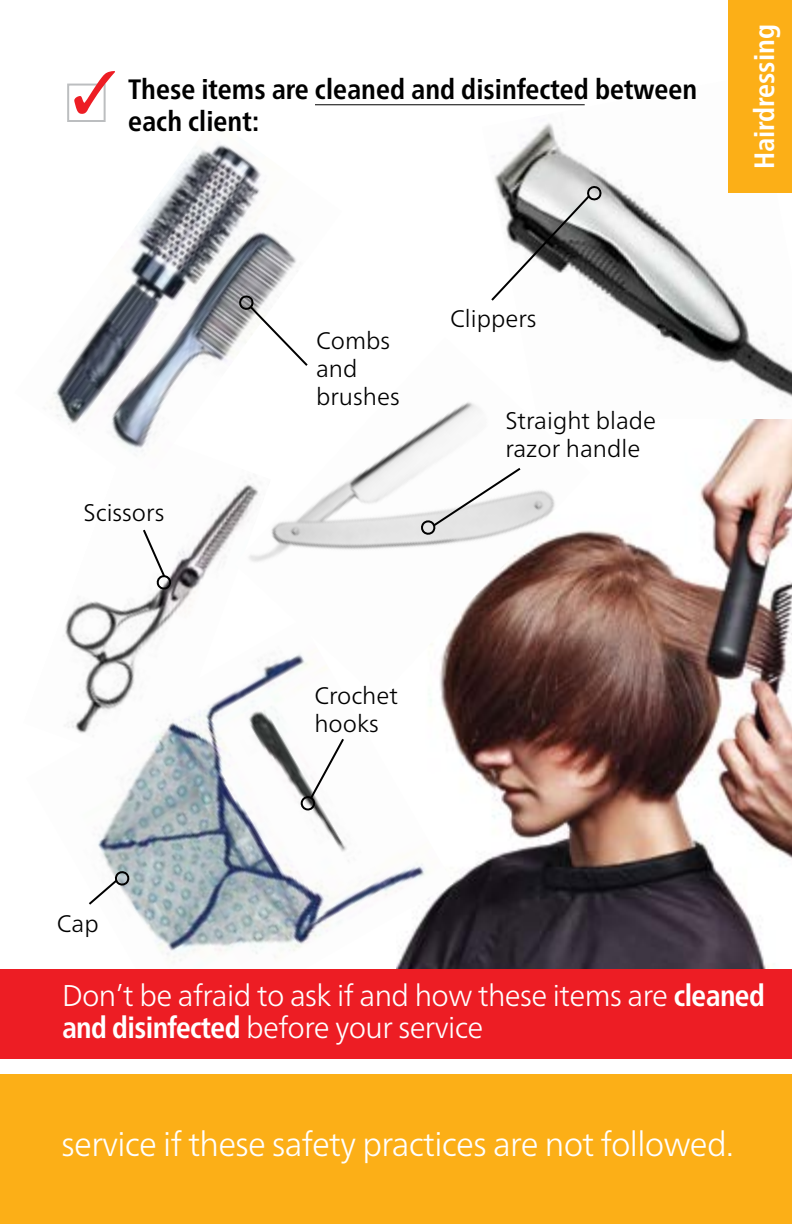
<style>
.page{position:relative;width:792px;height:1224px;background:#fff}
.page>*{position:absolute;margin:0;border:0;box-sizing:border-box;transform-origin:0 0}
.t1{font:300 34px "Frutiger Neue LT Pro";letter-spacing:-.02em;color:#fff}
.Header2{font:300 30px/32px "Frutiger Neue LT Pro";letter-spacing:-.02em;color:#fff}
.Header2-2{font:700 condensed 28px/32px "Frutiger Neue LT Pro";color:#000}
.Header2-3{font:700 condensed 28px "Frutiger Neue LT Pro";color:#fff}
.Header2-4{font:300 24px/28px "Frutiger Neue LT Pro";color:#000}
.s1{color:#ed1d24}
.s2{font-weight:700;font-stretch:condensed}
</style>
<div class="page">
<img style="left:482px;top:75px;width:310px;height:322px">
<img style="left:453px;top:419px;width:339px;height:550px">
<img style="left:68px;top:496px;width:166px;height:123px">
<img style="left:52px;top:144px;width:245px;height:307px">
<img style="left:63px;top:619px;width:390px;height:350px">
<svg style="left:141px;top:528px;width:31px;height:61px"></svg>
<svg style="left:489px;top:183px;width:113px;height:120px"></svg>
<svg style="left:308px;top:737px;width:38px;height:64px"></svg>
<div style="left:300px;top:796px;width:15px;height:15px;border:2px solid #000;border-radius:50%"></div>
<svg style="left:87px;top:869px;width:43px;height:38px"></svg>
<svg style="left:238px;top:296px;width:59px;height:41px"></svg>
<div style="left:729px;top:0;width:63px;height:193px;background:#fcaf17"></div>
<div style="left:0;top:1074px;width:792px;height:150px;background:#fcaf17"></div>
<div style="left:0;top:969px;width:792px;height:90px;background:#ed1d24"></div>
<div style="left:67px;top:84px;width:39px;height:38px;border:2px solid #bcbec0"></div>
<hr style="left:315px;top:104px;width:270px;height:1px;background:#000">
<img style="left:234px;top:337px;width:356px;height:362px">
<svg style="left:421px;top:466px;width:102px;height:71px"></svg>
<p class="Header2-2" style="left:128px;top:73px;width:571px;text-indent:-56px"><span class="s1">✓</span> These items are cleaned and disinfected between each client:</p>
<p class="Header2-4" style="left:84px;top:498px;width:82px">Scissors</p>
<p class="Header2-4" style="left:316px;top:327px;width:85px">Combs and brushes</p>
<p class="Header2-4" style="left:450px;top:304px;width:88px">Clippers</p>
<p class="Header2-4" style="left:505px;top:407px;width:152px">Straight blade razor handle</p>
<p class="Header2-3" style="left:748px;top:169px;width:147px;rotate:-90deg">Hairdressing</p>
<p class="Header2-4" style="left:314px;top:681px;width:85px">Crochet hooks</p>
<p class="Header2-4" style="left:57px;top:910px;width:43px">Cap</p>
<p class="Header2" style="left:62px;top:979px;width:704px">Don’t be afraid to ask if and how these items are <span class="s2">cleaned and disinfected</span> before your service</p>
<p class="t1" style="left:62px;top:1123px;width:674px">service if these safety practices are not followed.</p>
</div>
